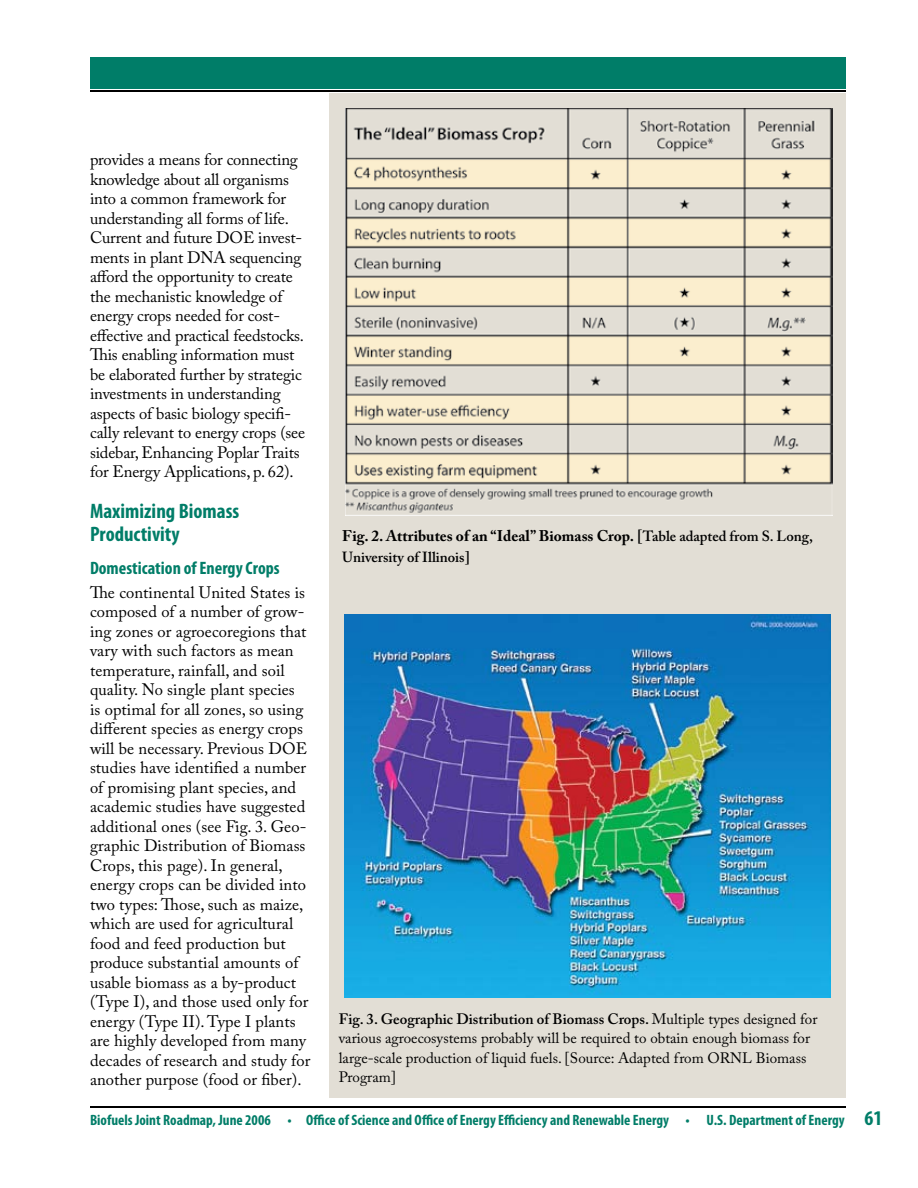
<style>
.page{position:relative;width:918px;height:1188px;background:#fff}
.page>*{position:absolute;margin:0;border:0;box-sizing:border-box;transform-origin:0 0}
.t1{font:700 condensed 21px/23.2px "Myriad Pro";color:#007d68}
.t2{font:700 condensed 18px "Myriad Pro";color:#007d68}
.t3{font:16.5px/19.5px "Adobe Caslon Pro";letter-spacing:.005em;color:#000}
.t4{font:700 15.45px "Adobe Caslon Pro";color:#000}
.t5{font:15px/19.5px "Adobe Caslon Pro";color:#000}
.t6{font:700 condensed 15px "Myriad Pro";color:#007d68}
.t7{font:600 14.7px "Adobe Caslon Pro";color:#000}
.s1{font-weight:600}
.s2{font-weight:600;font-size:14.7px}
.s3{font-size:21px}
</style>
<div class="page">
<div style="left:90px;top:57px;width:756px;height:31px;background:#007d68"></div>
<hr style="left:90px;top:90px;width:756px;height:2px;background:#000">
<hr style="left:90px;top:1106px;width:756px;height:2px;background:#000">
<div style="left:330px;top:93px;width:516px;height:536px;background:#e2ded5"></div>
<div style="left:330px;top:610px;width:516px;height:488px;background:#e2ded5"></div>
<img style="left:345px;top:615px;width:486px;height:383px">
<img style="left:345px;top:108px;width:488px;height:407px">
<p class="t3" style="left:90px;top:150px;width:217px">provides a means for connecting knowledge about all organisms into a common framework for understanding all forms of life.<br>Current and future DOE invest&shy;ments in plant DNA sequencing afford the opportunity to create the mechanistic knowledge of energy crops needed for cost&shy;effective and practical feedstocks.<br>This enabling information must be elaborated further by strategic investments in understanding aspects of basic biology specifi&shy;cally relevant to energy crops (see sidebar, Enhancing Poplar Traits for Energy Applications, p. 62).</p>
<p class="t1" style="left:90px;top:499px;width:151px">Maximizing Biomass<br>Productivity</p>
<p class="t2" style="left:90px;top:557px;width:191px">Domestication of Energy Crops</p>
<p class="t3" style="left:90px;top:583px;width:222px">The continental United States is composed of a number of grow&shy;ing zones or agroecoregions that vary with such factors as mean temperature, rainfall, and soil quality. No single plant species<br>is optimal for all zones, so using different species as energy crops will be necessary. Previous DOE studies have identified a number of promising plant species, and academic studies have suggested additional ones (see Fig. 3. Geo&shy;graphic Distribution of Biomass<br>Crops, this page). In general, energy crops can be divided into two types: Those, such as maize, which are used for agricultural food and feed production but produce substantial amounts of usable biomass as a by-product (Type I), and those used only for energy (Type II). Type I plants are highly developed from many decades of research and study for another purpose (food or fiber).</p>
<p class="t4" style="left:342px;top:527px;width:472px">Fig. 2. Attributes of an “Ideal” Biomass Crop. <span class="s1">[</span><span class="s2">Table adapted from S. Long,</span></p>
<p class="t7" style="left:342px;top:548px;width:129px">University of Illinois]</p>
<p class="t5" style="left:339px;top:1009px;width:480px"><span class="s1">Fig. 3. Geographic Distribution of Biomass Crops.</span> Multiple types designed for various agroecosystems probably will be required to obtain enough biomass for large-scale production of liquid fuels. [Source: Adapted from ORNL Biomass Program]</p>
<p class="t6" style="left:90px;top:1111px;width:791px">Biofuels Joint Roadmap, June 2006 • Office of Science and Office of Energy Efficiency and Renewable Energy • U.S. Department of Energy <span class="s3">61</span></p>
</div>
